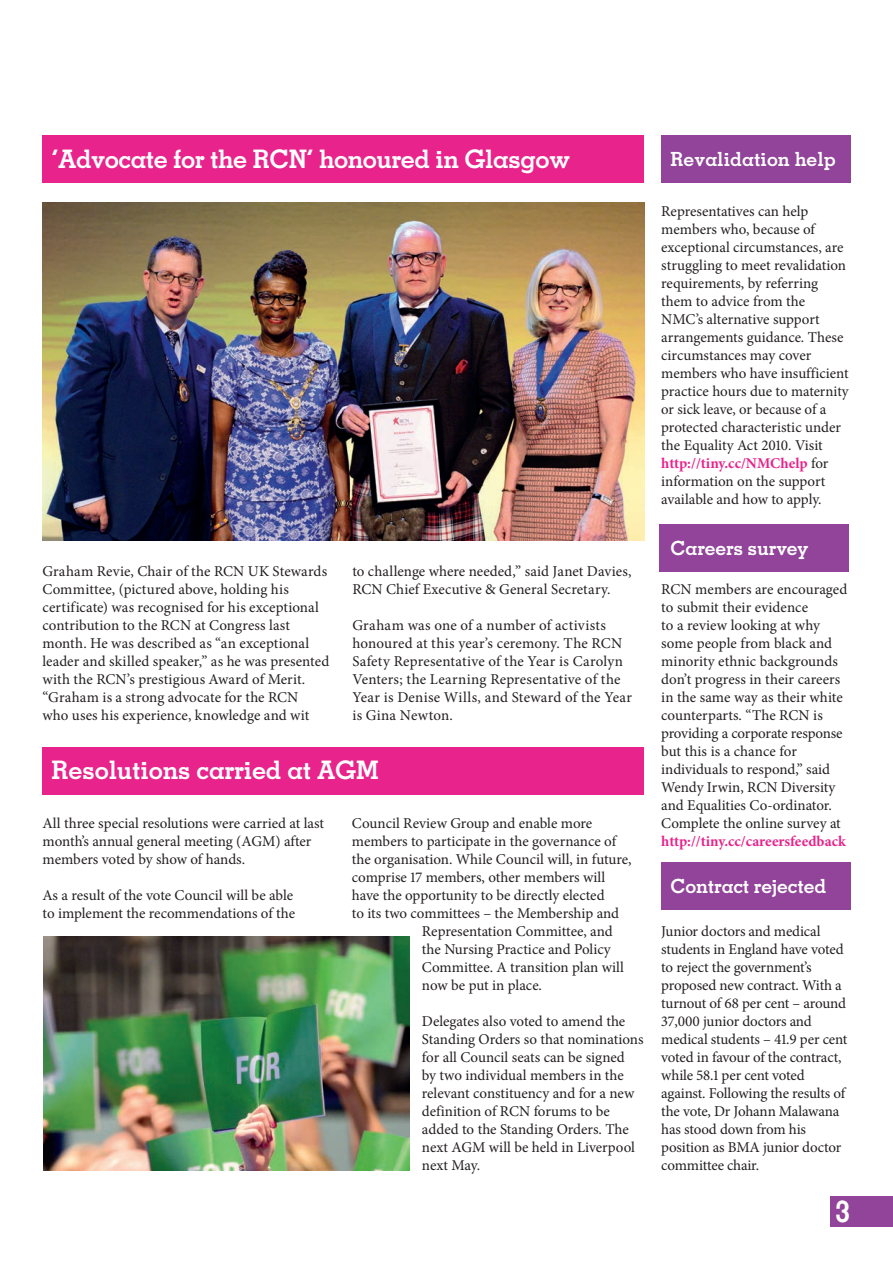
<style>
.page{position:relative;width:893px;height:1263px;background:#fff}
.page>*{position:absolute;margin:0;border:0;box-sizing:border-box;transform-origin:0 0}
.t1{font:700 30px "Memphis LT Std";color:#fff}
.t2{font:700 25.5px "Memphis LT Std";letter-spacing:-.02em;color:#fff}
.t3{font:700 19.5px "Memphis LT Std";letter-spacing:-.01em;color:#fff}
.t4{font:15px/18px "Minion Pro";color:#231f20}
.t5{font:700 15px "Minion Pro";letter-spacing:-.005em;color:#e8248c}
.s1{font-weight:700;color:#e8248c}
</style>
<div class="page">
<div style="left:661px;top:135px;width:189px;height:48px;background:#914499"></div>
<div style="left:831px;top:1196px;width:62px;height:30px;background:#914499"></div>
<div style="left:43px;top:135px;width:601px;height:48px;background:#e8248c"></div>
<div style="left:43px;top:747px;width:601px;height:48px;background:#e8248c"></div>
<div style="left:661px;top:862px;width:189px;height:48px;background:#914499"></div>
<div style="left:659px;top:524px;width:190px;height:48px;background:#914499"></div>
<img style="left:43px;top:202px;width:601px;height:338px">
<img style="left:43px;top:936px;width:366px;height:234px">
<h2 class="t2" style="left:52px;top:143px;width:520px">‘Advocate for the RCN’ honoured in Glasgow</h2>
<p class="t4" style="left:43px;top:562px;width:288px">Graham Revie, Chair of the RCN UK Stewards Committee, (pictured above, holding his certificate) was recognised for his exceptional contribution to the RCN at Congress last month. He was described as “an exceptional leader and skilled speaker,” as he was presented with the RCN’s prestigious Award of Merit. “Graham is a strong advocate for the RCN<br>who uses his experience, knowledge and wit</p>
<p class="t4" style="left:352px;top:562px;width:281px">to challenge where needed,” said Janet Davies,<br>RCN Chief Executive &amp; General Secretary.</p>
<p class="t4" style="left:352px;top:616px;width:281px">Graham was one of a number of activists honoured at this year’s ceremony. The RCN Safety Representative of the Year is Carolyn Venters; the Learning Representative of the Year is Denise Wills, and Steward of the Year is Gina Newton.</p>
<h2 class="t2" style="left:52px;top:754px;width:329px">Resolutions carried at AGM</h2>
<p class="t4" style="left:43px;top:814px;width:283px">All three special resolutions were carried at last month’s annual general meeting (AGM) after members voted by show of hands.</p>
<p class="t4" style="left:43px;top:886px;width:254px">As a result of the vote Council will be able to implement the recommendations of the</p>
<p class="t4" style="left:352px;top:814px;width:242px">Council Review Group and enable more</p>
<p class="t4" style="left:352px;top:832px;width:266px">members to participate in the governance of</p>
<p class="t4" style="left:352px;top:850px;width:281px">the organisation. While Council will, in future,</p>
<p class="t4" style="left:352px;top:868px;width:255px">comprise 17 members, other members will</p>
<p class="t4" style="left:352px;top:886px;width:254px">have the opportunity to be directly elected</p>
<p class="t4" style="left:352px;top:904px;width:269px">to its two committees – the Membership and</p>
<p class="t4" style="left:422px;top:922px;width:192px">Representation Committee, and</p>
<p class="t4" style="left:422px;top:940px;width:190px">the Nursing Practice and Policy</p>
<p class="t4" style="left:422px;top:958px;width:203px">Committee. A transition plan will</p>
<p class="t4" style="left:422px;top:976px;width:122px">now be put in place.</p>
<p class="t4" style="left:422px;top:1012px;width:223px">Delegates also voted to amend the<br>Standing Orders so that nominations for all Council seats can be signed<br>by two individual members in the relevant constituency and for a new definition of RCN forums to be added to the Standing Orders. The next AGM will be held in Liverpool next May.</p>
<h3 class="t3" style="left:671px;top:147px;width:167px">Revalidation help</h3>
<p class="t4" style="left:661px;top:202px;width:189px">Representatives can help members who, because of exceptional circumstances, are struggling to meet revalidation requirements, by referring them to advice from the<br>NMC’s alternative support arrangements guidance. These circumstances may cover members who have insufficient practice hours due to maternity or sick leave, or because of a protected characteristic under the Equality Act 2010. Visit <span class="s1">http://tiny.cc/NMChelp</span> for information on the support available and how to apply.</p>
<h3 class="t3" style="left:671px;top:536px;width:139px">Careers survey</h3>
<p class="t4" style="left:661px;top:580px;width:188px">RCN members are encouraged to submit their evidence<br>to a review looking at why some people from black and minority ethnic backgrounds don’t progress in their careers in the same way as their white counterparts. “The RCN is providing a corporate response but this is a chance for individuals to respond,” said<br>Wendy Irwin, RCN Diversity and Equalities Co-ordinator.<br>Complete the online survey at</p>
<p class="t5" style="left:661px;top:831px;width:186px">http://tiny.cc/careersfeedback</p>
<h3 class="t3" style="left:671px;top:874px;width:157px">Contract rejected</h3>
<p class="t4" style="left:661px;top:922px;width:188px">Junior doctors and medical students in England have voted to reject the government’s proposed new contract. With a turnout of 68 per cent – around<br>37,000 junior doctors and medical students – 41.9 per cent voted in favour of the contract, while 58.1 per cent voted against. Following the results of the vote, Dr Johann Malawana has stood down from his position as BMA junior doctor committee chair.</p>
<h1 class="t1" style="left:835px;top:1193px;width:16px">3</h1>
</div>
